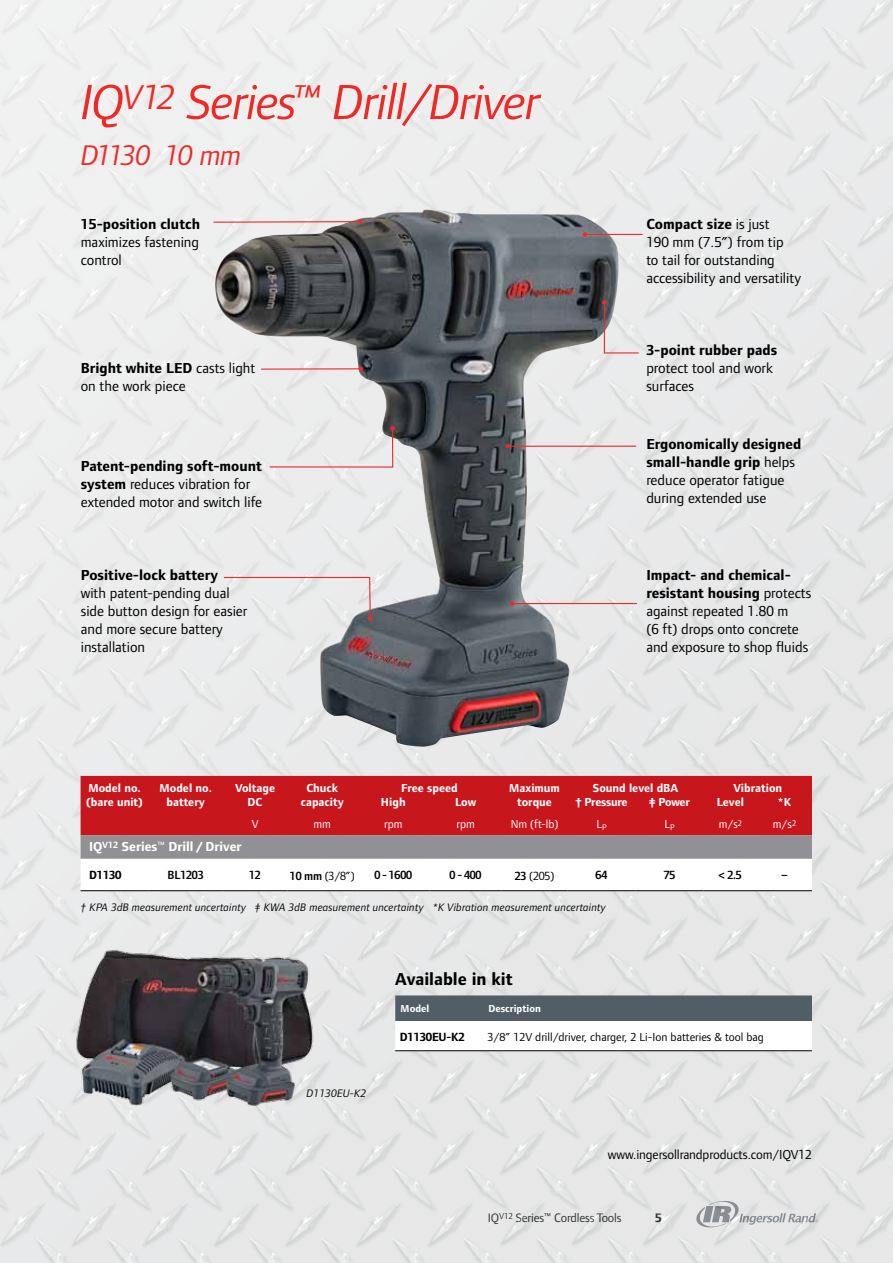
<style>
.page{position:relative;width:893px;height:1263px;background:#fff}
.page>*{position:absolute;margin:0;border:0;box-sizing:border-box;transform-origin:0 0}
.t1{font:italic 51px "Foundry Form Sans";letter-spacing:-.025em;color:#ee2a26}
.t2{font:italic 29.4px "Foundry Form Sans";letter-spacing:-.08em;color:#ee2a26}
.t3{font:700 18px "Foundry Form Sans";color:#000}
.t4{font:15px/18px "Foundry Form Sans";color:#000}
.t5{font:700 15px "Foundry Form Sans";color:#000}
.t6{font:13.5px "Foundry Form Sans";letter-spacing:-.01em;color:#000}
.t7{font:700 13.5px "Foundry Form Sans";color:#fff}
.t8{font:12.75px "Foundry Form Sans";letter-spacing:-.01em;color:#000}
.t9{font:700 12.75px "Foundry Form Sans";color:#000}
.t10{font:600 12.3px "Foundry Form Sans";letter-spacing:-.015em;color:#000}
.t11{font:12.3px "Foundry Form Sans";color:#000}
.t12{font:700 12.3px "Foundry Form Sans";letter-spacing:-.015em;color:#000}
.t13{font:700 12px/13.5px "Foundry Form Sans";color:#fff;text-align:center}
.t14{font:12px "Foundry Form Sans";color:#000}
.t15{font:12px "Foundry Form Sans";color:#fff}
.t16{font:700 12px "Foundry Form Sans";letter-spacing:-.02em;color:#fff}
.t17{font:italic 11.25px "Foundry Form Sans";letter-spacing:.01em;color:#000}
.t18{font:700 10.5px "Foundry Form Sans";color:#fff}
.s1{font-weight:700}
.s2{font-weight:600}
</style>
<div class="page">
<img style="left:0;top:0;width:893px;height:1263px">
<svg style="left:81px;top:776px;width:731px;height:114px"></svg>
<hr style="left:81px;top:890px;width:68px;height:1px;background:#000">
<hr style="left:149px;top:890px;width:74px;height:1px;background:#000">
<hr style="left:223px;top:890px;width:64px;height:1px;background:#000">
<hr style="left:287px;top:890px;width:70px;height:1px;background:#000">
<hr style="left:357px;top:890px;width:72px;height:1px;background:#000">
<hr style="left:429px;top:890px;width:73px;height:1px;background:#000">
<hr style="left:502px;top:890px;width:65px;height:1px;background:#000">
<hr style="left:567px;top:890px;width:68px;height:1px;background:#000">
<hr style="left:635px;top:890px;width:69px;height:1px;background:#000">
<hr style="left:704px;top:890px;width:53px;height:1px;background:#000">
<hr style="left:757px;top:890px;width:55px;height:1px;background:#000">
<svg style="left:395px;top:995px;width:417px;height:55px"></svg>
<hr style="left:395px;top:1050px;width:88px;height:1px;background:#000">
<hr style="left:483px;top:1050px;width:329px;height:1px;background:#000">
<img style="left:214px;top:209px;width:407px;height:538px">
<svg style="left:223px;top:576px;width:149px;height:45px;background:#e6e1e1"></svg>
<svg style="left:212px;top:219px;width:150px;height:5px"></svg>
<hr style="left:261px;top:368px;width:100px;height:2px;background:#ee2a26">
<svg style="left:359px;top:367px;width:4px;height:4px"></svg>
<hr style="left:585px;top:234px;width:57px;height:1px;background:#ee2a26">
<svg style="left:583px;top:232px;width:4px;height:5px"></svg>
<hr style="left:508px;top:446px;width:128px;height:1px;background:#ee2a26">
<svg style="left:506px;top:444px;width:4px;height:4px"></svg>
<hr style="left:512px;top:603px;width:125px;height:1px;background:#ee2a26">
<svg style="left:510px;top:601px;width:4px;height:5px"></svg>
<svg style="left:602px;top:300px;width:38px;height:54px;background:#d7cecf"></svg>
<img style="left:72px;top:936px;width:249px;height:185px">
<svg style="left:268px;top:426px;width:127px;height:42px;background:#e7e0e1"></svg>
<h1 class="t1" style="left:81px;top:73px;width:461px">IQ<sup>V12</sup> Series<sup>™</sup> Drill/Driver</h1>
<h2 class="t2" style="left:81px;top:138px;width:162px">D1130 10 mm</h2>
<p class="t5" style="left:81px;top:215px;width:121px">15-position clutch</p>
<p class="t4" style="left:81px;top:233px;width:120px">maximizes fastening control</p>
<p class="t4" style="left:81px;top:359px;width:176px"><span class="s1">Bright white LED</span> casts light on the work piece</p>
<p class="t4" style="left:81px;top:457px;width:183px"><span class="s1">Patent-pending soft-mount system</span> reduces vibration for extended motor and switch life</p>
<p class="t5" style="left:81px;top:567px;width:139px">Positive-lock battery</p>
<p class="t4" style="left:81px;top:584px;width:168px">with patent-pending dual side button design for easier and more secure battery installation</p>
<p class="t4" style="left:646px;top:215px;width:156px"><span class="s1">Compact size</span> is just<br>190 mm (7.5”) from tip<br>to tail for outstanding accessibility and versatility</p>
<p class="t5" style="left:646px;top:341px;width:132px">3-point rubber pads</p>
<p class="t4" style="left:646px;top:358px;width:128px">protect tool and work surfaces</p>
<p class="t4" style="left:646px;top:435px;width:156px"><span class="s1">Ergonomically designed small-handle grip</span> helps reduce operator fatigue during extended use</p>
<p class="t4" style="left:646px;top:566px;width:167px"><span class="s1">Impact- and chemical&shy;resistant housing</span> protects against repeated 1.80 m<br>(6 ft) drops onto concrete and exposure to shop fluids</p>
<p class="t13" style="left:86px;top:781px;width:58px;text-align:left">Model no. (bare unit)</p>
<p class="t13" style="left:159px;top:781px;width:54px">Model no. battery</p>
<p class="t13" style="left:235px;top:781px;width:42px">Voltage<br>DC</p>
<p class="t13" style="left:301px;top:781px;width:44px">Chuck capacity</p>
<p class="t13" style="left:401px;top:781px;width:58px">Free speed</p>
<p class="t13" style="left:509px;top:781px;width:52px">Maximum torque</p>
<p class="t13" style="left:593px;top:781px;width:87px">Sound level dBA</p>
<p class="t13" style="left:733px;top:781px;width:50px">Vibration</p>
<p class="t13" style="left:381px;top:796px;width:26px">High</p>
<p class="t13" style="left:455px;top:796px;width:23px">Low</p>
<p class="t16" style="left:575px;top:796px;width:54px">† Pressure</p>
<p class="t13" style="left:649px;top:796px;width:42px">‡ Power</p>
<p class="t13" style="left:717px;top:796px;width:29px">Level</p>
<p class="t13" style="left:778px;top:796px;width:15px">*K</p>
<p class="t15" style="left:252px;top:817px;width:8px">V</p>
<p class="t15" style="left:314px;top:817px;width:19px">mm</p>
<p class="t15" style="left:384px;top:817px;width:20px">rpm</p>
<p class="t15" style="left:456px;top:817px;width:20px">rpm</p>
<p class="t15" style="left:511px;top:817px;width:49px">Nm (ft-lb)</p>
<p class="t15" style="left:596px;top:817px;width:12px">L<sub>P</sub></p>
<p class="t15" style="left:664px;top:817px;width:12px">L<sub>P</sub></p>
<p class="t15" style="left:719px;top:817px;width:25px">m/s<sup>2</sup></p>
<p class="t15" style="left:773px;top:817px;width:25px">m/s<sup>2</sup></p>
<p class="t7" style="left:89px;top:839px;width:154px">IQ<sup>V12</sup> Series<sup>™</sup> Drill / Driver</p>
<p class="t12" style="left:89px;top:868px;width:34px">D1130</p>
<p class="t10" style="left:168px;top:868px;width:38px">BL1203</p>
<p class="t10" style="left:249px;top:868px;width:13px">12</p>
<p class="t11" style="left:290px;top:868px;width:66px"><span class="s2">10 mm</span> (3/8”)</p>
<p class="t10" style="left:374px;top:868px;width:39px">0 - 1600</p>
<p class="t10" style="left:450px;top:868px;width:33px">0-400</p>
<p class="t11" style="left:515px;top:868px;width:41px"><span class="s2">23</span> (205)</p>
<p class="t10" style="left:596px;top:868px;width:13px">64</p>
<p class="t10" style="left:664px;top:868px;width:13px">75</p>
<p class="t10" style="left:719px;top:868px;width:25px">&lt; 2.5</p>
<p class="t10" style="left:782px;top:868px;width:7px">–</p>
<p class="t17" style="left:81px;top:901px;width:527px">† KPA 3dB measurement uncertainty ‡ KWA 3dB measurement uncertainty *K Vibration measurement uncertainty</p>
<p class="t17" style="left:306px;top:1087px;width:62px">D1130EU-K2</p>
<p class="t3" style="left:395px;top:969px;width:119px">Available in kit</p>
<p class="t18" style="left:401px;top:1003px;width:30px">Model</p>
<p class="t18" style="left:488px;top:1003px;width:54px">Description</p>
<p class="t12" style="left:400px;top:1029px;width:67px">D1130EU-K2</p>
<p class="t14" style="left:487px;top:1030px;width:278px">3/8” 12V drill/driver, charger, 2 Li-Ion batteries &amp; tool bag</p>
<p class="t6" style="left:608px;top:1147px;width:205px">www.ingersollrandproducts.com/IQV12</p>
<p class="t8" style="left:488px;top:1210px;width:135px">IQ<sup>V12</sup> Series<sup>™</sup> Cordless Tools</p>
<p class="t9" style="left:655px;top:1210px;width:8px">5</p>
</div>
